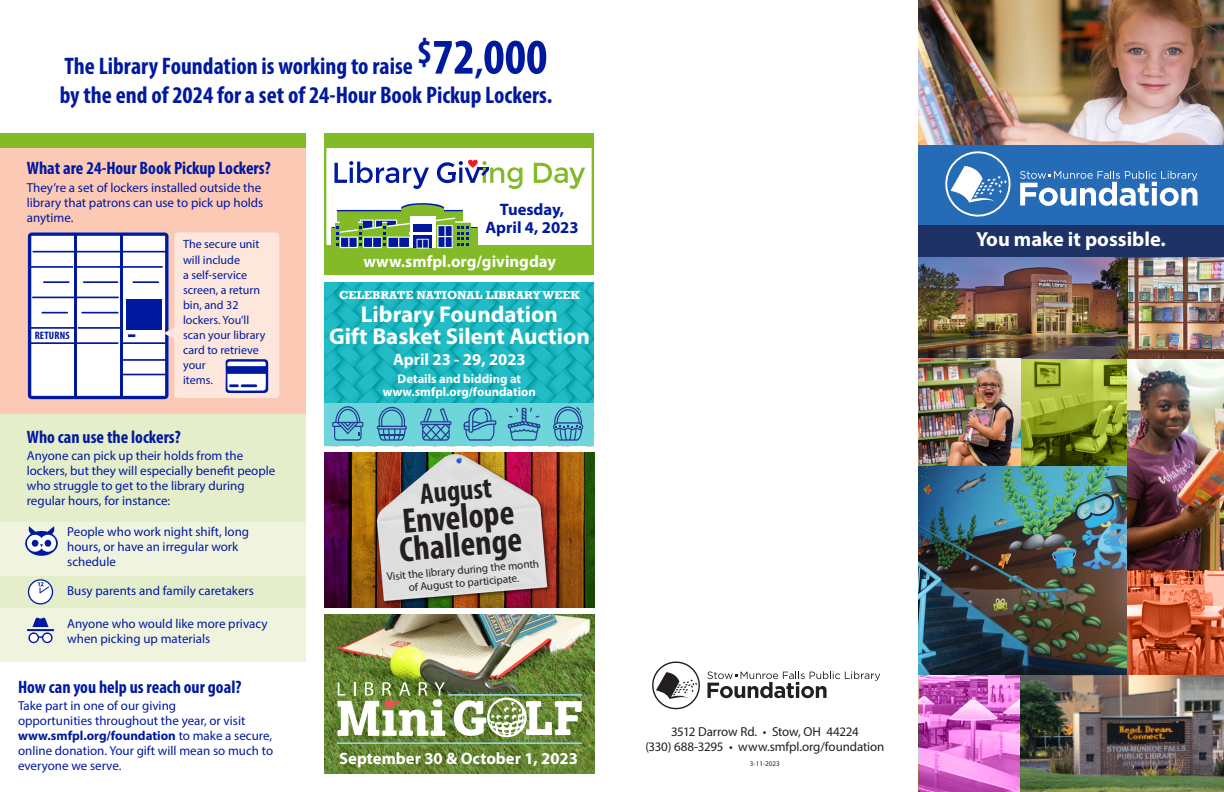
<style>
.page{position:relative;width:1224px;height:792px;background:#fff}
.page>*{position:absolute;margin:0;border:0;box-sizing:border-box;transform-origin:0 0}
.t1{font:700 condensed 35.5px/28.1px "Myriad Pro";color:#231f20}
.t2{font:700 condensed 29.5px "Myriad Pro";color:#231f20}
.t3{font:700 condensed 24px "Myriad Pro";color:#00199f}
.Bold_White{font:700 23px "Myriad Pro";color:#fff}
.Bold_White-2{font:700 20.4px "Myriad Pro";color:#fff}
.t4{font:condensed 18.8px "Myriad Pro";letter-spacing:-.02em;color:#fff}
.t5{font:700 condensed 18px "Myriad Pro";color:#00199f}
.Bold_White-3{font:700 16.6px "Myriad Pro";color:#fff}
.Bold_white_top_rule{font:700 16.6px "Myriad Pro";color:#fff}
.Bold_White-4{font:700 16.6px "Myriad Pro";color:#00199f}
.t6{font:13px/15px "Myriad Pro";color:#00199f}
.body{font:13px/15px "Myriad Pro";letter-spacing:-.01em;color:#231f20;text-align:center}
.Bold_White-5{font:700 12.6px/13px "Myriad Pro";color:#fff;text-align:center}
.t7{font:12px/15.1px "Myriad Pro";color:#00199f}
.Bold_White-6{font:700 12px "Rockwell";color:#fff}
.body-2{font:11.1px/12.9px "Myriad Pro";color:#231f20;text-align:center}
.t8{font:700 condensed 10.8px "Myriad Pro";letter-spacing:.02em;color:#00199f}
.t9{font:7.1px "Myriad Pro";color:#231f20}
.s1{font-size:50.2px}
.s2{font-size:36.2px}
.s3{font-weight:700}
</style>
<div class="page">
<img style="left:918px;top:257px;width:306px;height:535px">
<svg style="left:652px;top:661px;width:228px;height:48px"></svg>
<div style="left:325px;top:246px;width:269px;height:29px;background:#82bb27"></div>
<svg style="left:332px;top:203px;width:146px;height:46px"></svg>
<svg style="left:1020px;top:358px;width:107px;height:107px;background:#8a9a2b"></svg>
<svg style="left:920px;top:676px;width:100px;height:116px;background:#db75d0"></svg>
<img style="left:325px;top:615px;width:269px;height:158px">
<img style="left:454px;top:698px;width:128px;height:39px">
<img style="left:337px;top:682px;width:108px;height:54px">
<hr style="left:449px;top:694px;width:133px;height:2px;background:#9bdaee">
<hr style="left:337px;top:742px;width:245px;height:2px;background:#9bdaee">
<img style="left:325px;top:453px;width:270px;height:155px">
<img style="left:918px;top:0;width:306px;height:145px">
<div style="left:918px;top:145px;width:306px;height:108px;background:#266bb5"></div>
<svg style="left:945px;top:151px;width:252px;height:66px"></svg>
<div style="left:918px;top:225px;width:306px;height:32px;background:#1e3265"></div>
<svg style="left:324px;top:283px;width:270px;height:163px;background:#2cb6c2"></svg>
<div style="left:0;top:138px;width:306px;height:276px;background:#fcc9b4"></div>
<div style="left:174px;top:232px;width:105px;height:166px;background:#fde7dc;border-radius:3px"></div>
<svg style="left:28px;top:232px;width:161px;height:167px;background:#cbcce5"></svg>
<svg style="left:226px;top:359px;width:42px;height:34px"></svg>
<hr style="left:241px;top:384px;width:16px;height:3px;background:#00199f">
<div style="left:0;top:133px;width:306px;height:14px;background:#82bb27"></div>
<div style="left:325px;top:133px;width:269px;height:14px;background:#82bb27"></div>
<div style="left:0;top:414px;width:306px;height:238px;background:#e5eecb"></div>
<div style="left:0;top:522px;width:306px;height:54px;background:#f0f4df"></div>
<div style="left:0;top:609px;width:306px;height:53px;background:#f0f4df"></div>
<svg style="left:28px;top:579px;width:25px;height:26px"></svg>
<svg style="left:27px;top:618px;width:27px;height:26px"></svg>
<div style="left:44px;top:634px;width:7px;height:8px;background:#fff;border-radius:50%"></div>
<div style="left:30px;top:634px;width:7px;height:8px;background:#fff;border-radius:50%"></div>
<svg style="left:25px;top:526px;width:33px;height:30px"></svg>
<svg style="left:534px;top:163px;width:51px;height:26px"></svg>
<svg style="left:334px;top:161px;width:95px;height:28px"></svg>
<svg style="left:437px;top:159px;width:85px;height:30px"></svg>
<p class="t3" style="left:65px;top:51px;width:484px">The Library Foundation is working to raise <sup>$</sup><span class="s1">72</span><span class="s2">,</span><span class="s1">000</span></p>
<p class="t3" style="left:60px;top:80px;width:494px">by the end of 2024 for a set of 24-Hour Book Pickup Lockers.</p>
<p class="t5" style="left:27px;top:157px;width:245px">What are 24-Hour Book Pickup Lockers?</p>
<p class="t6" style="left:27px;top:180px;width:238px">They’re a set of lockers installed outside the library that patrons can use to pick up holds anytime.</p>
<p class="t8" style="left:35px;top:329px;width:37px">RETURNS</p>
<p class="t7" style="left:183px;top:237px;width:84px">The secure unit will include<br>a self-service screen, a return bin, and 32 lockers. You’ll scan your library card to retrieve your<br>items.</p>
<p class="t5" style="left:27px;top:426px;width:156px">Who can use the lockers?</p>
<p class="t6" style="left:27px;top:448px;width:250px">Anyone can pick up their holds from the lockers, but they will especially benefit people who struggle to get to the library during regular hours, for instance:</p>
<p class="t6" style="left:67px;top:524px;width:183px">People who work night shift, long hours, or have an irregular work schedule</p>
<p class="t6" style="left:67px;top:583px;width:188px">Busy parents and family caretakers</p>
<p class="t6" style="left:67px;top:616px;width:202px">Anyone who would like more privacy when picking up materials</p>
<p class="t5" style="left:18px;top:676px;width:225px">How can you help us reach our goal?</p>
<p class="t6" style="left:18px;top:698px;width:257px">Take part in one of our giving<br>opportunities throughout the year, or visit <span class="s3">www.smfpl.org/foundation</span> to make a secure, online donation. Your gift will mean so much to everyone we serve.</p>
<p class="Bold_White-4" style="left:500px;top:199px;width:66px">Tuesday,</p>
<p class="Bold_White-4" style="left:485px;top:216px;width:95px">April 4, 2023</p>
<p class="Bold_white_top_rule" style="left:363px;top:250px;width:194px">www.smfpl.org/givingday</p>
<p class="Bold_White-6" style="left:339px;top:288px;width:242px">CELEBRATE NATIONAL LIBRARY WEEK</p>
<p class="Bold_White" style="left:361px;top:299px;width:199px">Library Foundation</p>
<p class="Bold_White" style="left:329px;top:321px;width:262px">Gift Basket Silent Auction</p>
<p class="Bold_White-3" style="left:393px;top:349px;width:134px">April 23 - 29, 2023</p>
<p class="Bold_White-5" style="left:383px;top:372px;width:154px">Details and bidding at www.smfpl.org/foundation</p>
<p class="t2" style="left:419px;top:475px;width:74px;rotate:-5deg">August</p>
<p class="t1" style="left:396px;top:507px;width:125px;rotate:-5deg">Envelope<br>Challenge</p>
<p class="body-2" style="left:386px;top:570px;width:154px;rotate:-5deg">Visit the library during the month of August to participate.</p>
<p class="t4" style="left:336px;top:747px;width:246px">Stow-Munroe Falls Public Library Foundation</p>
<p class="Bold_White-3" style="left:339px;top:748px;width:240px">September 30 &amp; October 1, 2023</p>
<p class="body" style="left:645px;top:724px;width:241px">3512 Darrow Rd. • Stow, OH 44224<br>(330) 688-3295 • www.smfpl.org/foundation</p>
<p class="t9" style="left:750px;top:759px;width:31px">3-11-2023</p>
<p class="Bold_White-2" style="left:976px;top:226px;width:191px">You make it possible.</p>
</div>
